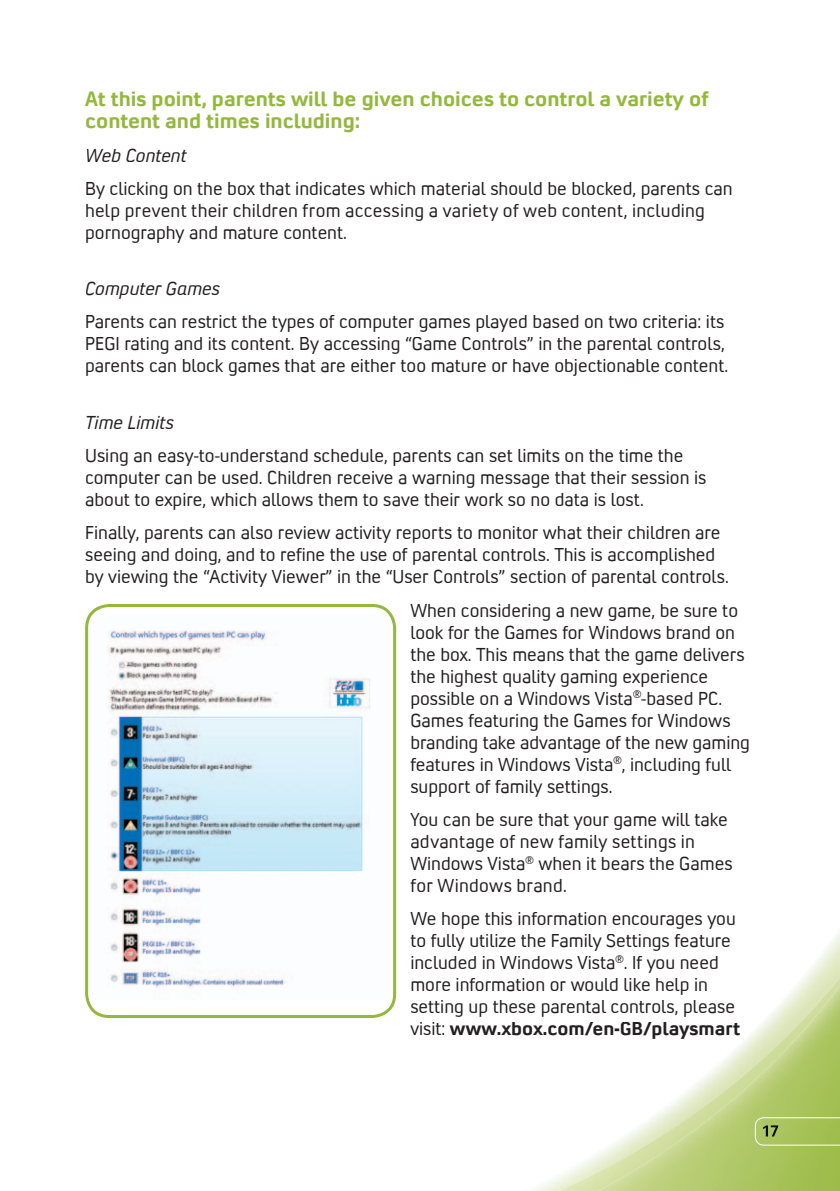
<style>
.page{position:relative;width:840px;height:1191px;background:#fff}
.page>*{position:absolute;margin:0;border:0;box-sizing:border-box;transform-origin:0 0}
.t1{font:700 21px/22px "Convection";color:#94b83d}
.t2{font:19px/22px "Convection";color:#231f20}
.t3{font:italic 19px "Convection";color:#231f20}
.s1{font-weight:700}
</style>
<div class="page">
<img style="left:558px;top:977px;width:281px;height:214px">
<img style="left:597px;top:985px;width:242px;height:206px">
<svg style="left:754px;top:1117px;width:85px;height:28px;background:#a7c161"></svg>
<svg style="left:85px;top:604px;width:311px;height:414px"></svg>
<p class="t1" style="left:85px;top:87px;width:624px">At this point, parents will be given choices to control a variety of content and times including:</p>
<p class="t3" style="left:85px;top:144px;width:103px">Web Content</p>
<p class="t2" style="left:85px;top:177px;width:648px">By clicking on the box that indicates which material should be blocked, parents can help prevent their children from accessing a variety of web content, including pornography and mature content.</p>
<p class="t3" style="left:85px;top:277px;width:136px">Computer Games</p>
<p class="t2" style="left:85px;top:310px;width:644px">Parents can restrict the types of computer games played based on two criteria: its<br>PEGI rating and its content. By accessing “Game Controls” in the parental controls, parents can block games that are either too mature or have objectionable content.</p>
<p class="t3" style="left:85px;top:410px;width:90px">Time Limits</p>
<p class="t2" style="left:85px;top:443px;width:622px">Using an easy-to-understand schedule, parents can set limits on the time the computer can be used. Children receive a warning message that their session is about to expire, which allows them to save their work so no data is lost.</p>
<p class="t2" style="left:85px;top:521px;width:645px">Finally, parents can also review activity reports to monitor what their children are seeing and doing, and to refine the use of parental controls. This is accomplished by viewing the “Activity Viewer” in the “User Controls” section of parental controls.</p>
<p class="t2" style="left:410px;top:598px;width:341px">When considering a new game, be sure to look for the Games for Windows brand on the box. This means that the game delivers the highest quality gaming experience possible on a Windows Vista<sup>®</sup>-based PC.<br>Games featuring the Games for Windows branding take advantage of the new gaming features in Windows Vista<sup>®</sup>, including full support of family settings.</p>
<p class="t2" style="left:410px;top:807px;width:324px">You can be sure that your game will take advantage of new family settings in<br>Windows Vista<sup>®</sup> when it bears the Games for Windows brand.</p>
<p class="t2" style="left:410px;top:907px;width:331px">We hope this information encourages you to fully utilize the Family Settings feature included in Windows Vista<sup>®</sup>. If you need more information or would like help in setting up these parental controls, please visit: <span class="s1">www.xbox.com/en-GB/playsmart</span></p>
</div>
